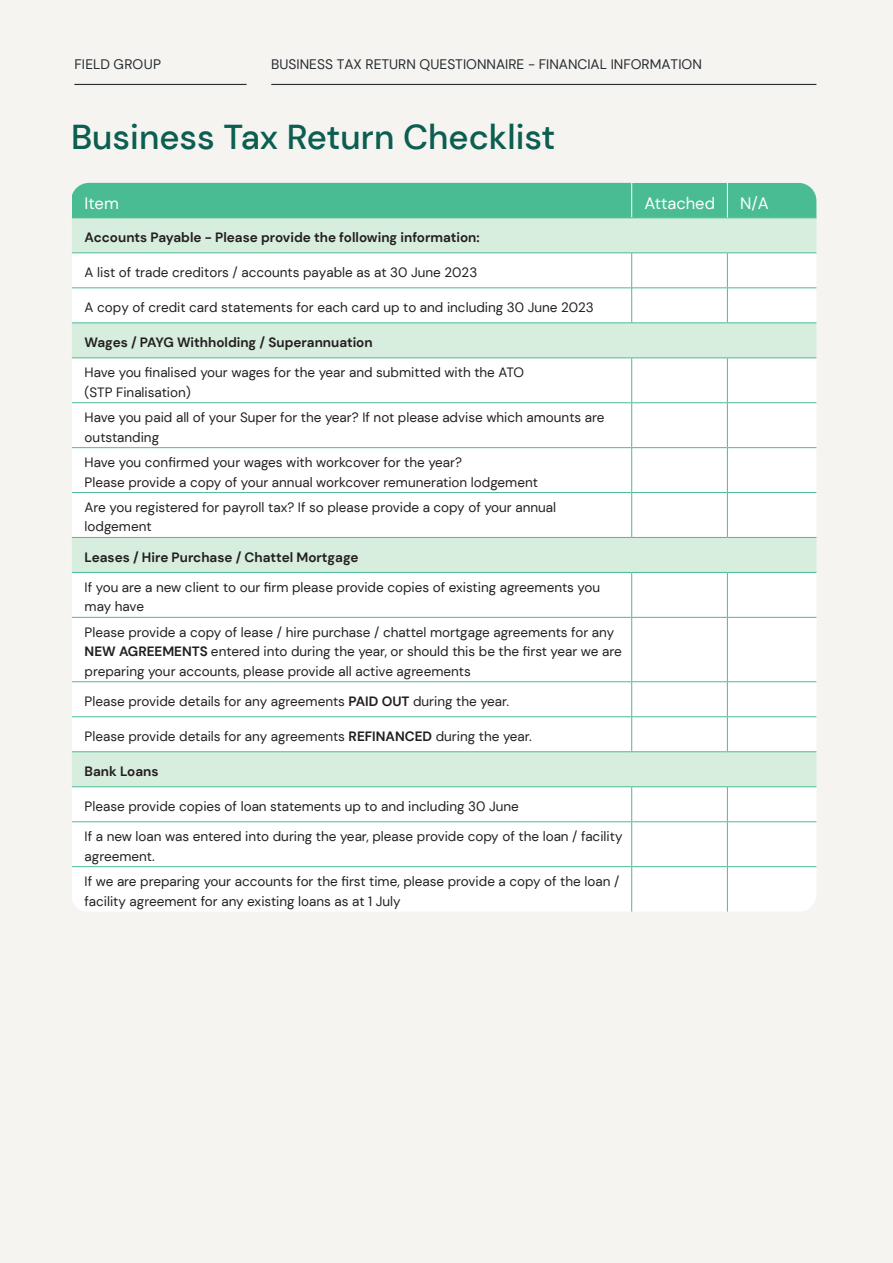
<style>
.page{position:relative;width:893px;height:1263px;background:#f5f4f1}
.page>*{position:absolute;margin:0;border:0;box-sizing:border-box;transform-origin:0 0}
.t1{font:500 34.5px "DM Sans";color:#0c5e51}
.t2{font:16.5px "DM Sans";color:#fff}
.t3{font:13.8px "DM Sans";color:#282d30}
.t4{font:13.5px/19.5px "DM Sans";color:#231f20}
.t5{font:700 13.5px "DM Sans";color:#231f20}
.s1{font-weight:700}
</style>
<div class="page">
<hr style="left:74px;top:84px;width:173px;height:1px;background:#282d30">
<hr style="left:271px;top:84px;width:545px;height:1px;background:#282d30">
<div style="left:72px;top:183px;width:560px;height:35px;background:#49bc93"></div>
<div style="left:632px;top:183px;width:184px;height:34px;background:#49bc93"></div>
<div style="left:72px;top:218px;width:744px;height:34px;background:#d7eddd"></div>
<svg style="left:72px;top:253px;width:744px;height:658px;fill:#fff"></svg>
<hr style="left:631px;top:183px;width:1px;height:34px;background:#fff">
<hr style="left:632px;top:252px;width:95px;height:1px;background:#49bc93">
<hr style="left:727px;top:252px;width:89px;height:1px;background:#49bc93">
<hr style="left:632px;top:287px;width:95px;height:1px;background:#49bc93">
<hr style="left:727px;top:287px;width:89px;height:1px;background:#49bc93">
<hr style="left:632px;top:357px;width:95px;height:1px;background:#49bc93">
<hr style="left:727px;top:357px;width:89px;height:1px;background:#49bc93">
<hr style="left:632px;top:402px;width:95px;height:1px;background:#49bc93">
<hr style="left:727px;top:402px;width:89px;height:1px;background:#49bc93">
<hr style="left:632px;top:447px;width:95px;height:1px;background:#49bc93">
<hr style="left:727px;top:447px;width:89px;height:1px;background:#49bc93">
<hr style="left:632px;top:492px;width:95px;height:1px;background:#49bc93">
<hr style="left:727px;top:492px;width:89px;height:1px;background:#49bc93">
<hr style="left:632px;top:537px;width:95px;height:1px;background:#49bc93">
<hr style="left:727px;top:537px;width:89px;height:1px;background:#49bc93">
<hr style="left:632px;top:572px;width:95px;height:1px;background:#49bc93">
<hr style="left:727px;top:572px;width:89px;height:1px;background:#49bc93">
<hr style="left:632px;top:617px;width:95px;height:1px;background:#49bc93">
<hr style="left:727px;top:617px;width:89px;height:1px;background:#49bc93">
<hr style="left:632px;top:681px;width:95px;height:1px;background:#49bc93">
<hr style="left:727px;top:681px;width:89px;height:1px;background:#49bc93">
<hr style="left:632px;top:716px;width:95px;height:1px;background:#49bc93">
<hr style="left:727px;top:716px;width:89px;height:1px;background:#49bc93">
<hr style="left:632px;top:751px;width:95px;height:1px;background:#49bc93">
<hr style="left:727px;top:751px;width:89px;height:1px;background:#49bc93">
<hr style="left:632px;top:786px;width:95px;height:1px;background:#49bc93">
<hr style="left:727px;top:786px;width:89px;height:1px;background:#49bc93">
<hr style="left:632px;top:821px;width:95px;height:1px;background:#49bc93">
<hr style="left:727px;top:821px;width:89px;height:1px;background:#49bc93">
<hr style="left:632px;top:866px;width:95px;height:1px;background:#49bc93">
<hr style="left:727px;top:866px;width:89px;height:1px;background:#49bc93">
<hr style="left:727px;top:253px;width:1px;height:34px;background:#49bc93">
<hr style="left:727px;top:288px;width:1px;height:34px;background:#49bc93">
<hr style="left:727px;top:358px;width:1px;height:44px;background:#49bc93">
<hr style="left:727px;top:403px;width:1px;height:44px;background:#49bc93">
<hr style="left:727px;top:448px;width:1px;height:44px;background:#49bc93">
<hr style="left:727px;top:493px;width:1px;height:44px;background:#49bc93">
<hr style="left:727px;top:573px;width:1px;height:44px;background:#49bc93">
<hr style="left:727px;top:618px;width:1px;height:63px;background:#49bc93">
<hr style="left:727px;top:682px;width:1px;height:34px;background:#49bc93">
<hr style="left:727px;top:717px;width:1px;height:34px;background:#49bc93">
<hr style="left:727px;top:787px;width:1px;height:34px;background:#49bc93">
<hr style="left:727px;top:822px;width:1px;height:44px;background:#49bc93">
<hr style="left:727px;top:867px;width:1px;height:44px;background:#49bc93">
<hr style="left:72px;top:252px;width:560px;height:1px;background:#49bc93">
<hr style="left:72px;top:287px;width:559px;height:1px;background:#49bc93">
<hr style="left:72px;top:357px;width:560px;height:1px;background:#49bc93">
<hr style="left:72px;top:402px;width:559px;height:1px;background:#49bc93">
<hr style="left:72px;top:447px;width:559px;height:1px;background:#49bc93">
<hr style="left:72px;top:492px;width:559px;height:1px;background:#49bc93">
<hr style="left:72px;top:537px;width:560px;height:1px;background:#49bc93">
<hr style="left:72px;top:572px;width:560px;height:1px;background:#49bc93">
<hr style="left:72px;top:617px;width:559px;height:1px;background:#49bc93">
<hr style="left:72px;top:681px;width:559px;height:1px;background:#49bc93">
<hr style="left:72px;top:716px;width:559px;height:1px;background:#49bc93">
<hr style="left:72px;top:751px;width:560px;height:1px;background:#49bc93">
<hr style="left:72px;top:786px;width:560px;height:1px;background:#49bc93">
<hr style="left:72px;top:821px;width:559px;height:1px;background:#49bc93">
<hr style="left:72px;top:866px;width:559px;height:1px;background:#49bc93">
<hr style="left:632px;top:217px;width:95px;height:1px;background:#49bc93">
<hr style="left:727px;top:217px;width:89px;height:1px;background:#49bc93">
<hr style="left:72px;top:322px;width:560px;height:1px;background:#49bc93">
<hr style="left:632px;top:322px;width:95px;height:1px;background:#49bc93">
<hr style="left:727px;top:322px;width:89px;height:1px;background:#49bc93">
<hr style="left:727px;top:183px;width:1px;height:34px;background:#fff">
<hr style="left:631px;top:253px;width:1px;height:35px;background:#49bc93">
<hr style="left:631px;top:288px;width:1px;height:34px;background:#49bc93">
<hr style="left:631px;top:358px;width:1px;height:45px;background:#49bc93">
<hr style="left:631px;top:403px;width:1px;height:45px;background:#49bc93">
<hr style="left:631px;top:448px;width:1px;height:44px;background:#49bc93">
<hr style="left:631px;top:492px;width:1px;height:45px;background:#49bc93">
<hr style="left:631px;top:573px;width:1px;height:44px;background:#49bc93">
<hr style="left:631px;top:617px;width:1px;height:65px;background:#49bc93">
<hr style="left:631px;top:682px;width:1px;height:35px;background:#49bc93">
<hr style="left:631px;top:717px;width:1px;height:34px;background:#49bc93">
<hr style="left:631px;top:787px;width:1px;height:35px;background:#49bc93">
<hr style="left:631px;top:822px;width:1px;height:45px;background:#49bc93">
<hr style="left:631px;top:867px;width:1px;height:44px;background:#49bc93">
<p class="t3" style="left:74px;top:56px;width:88px">FIELD GROUP</p>
<p class="t3" style="left:271px;top:56px;width:432px">BUSINESS TAX RETURN QUESTIONNAIRE - FINANCIAL INFORMATION</p>
<p class="t1" style="left:71px;top:116px;width:486px">Business Tax Return Checklist</p>
<p class="t2" style="left:85px;top:193px;width:36px">Item</p>
<p class="t2" style="left:644px;top:193px;width:72px">Attached</p>
<p class="t2" style="left:740px;top:193px;width:30px">N/A</p>
<p class="t5" style="left:85px;top:229px;width:397px">Accounts Payable - Please provide the following information:</p>
<p class="t4" style="left:85px;top:262px;width:394px">A list of trade creditors / accounts payable as at 30 June 2023</p>
<p class="t4" style="left:85px;top:298px;width:511px">A copy of credit card statements for each card up to and including 30 June 2023</p>
<p class="t5" style="left:85px;top:334px;width:290px">Wages / PAYG Withholding / Superannuation</p>
<p class="t4" style="left:85px;top:363px;width:441px">Have you finalised your wages for the year and submitted with the ATO (STP Finalisation)</p>
<p class="t4" style="left:85px;top:408px;width:521px">Have you paid all of your Super for the year? If not please advise which amounts are outstanding</p>
<p class="t4" style="left:85px;top:452px;width:455px">Have you confirmed your wages with workcover for the year?<br>Please provide a copy of your annual workcover remuneration lodgement</p>
<p class="t4" style="left:85px;top:497px;width:473px">Are you registered for payroll tax? If so please provide a copy of your annual lodgement</p>
<p class="t5" style="left:85px;top:548px;width:275px">Leases / Hire Purchase / Chattel Mortgage</p>
<p class="t4" style="left:85px;top:577px;width:517px">If you are a new client to our firm please provide copies of existing agreements you may have</p>
<p class="t4" style="left:85px;top:622px;width:539px">Please provide a copy of lease / hire purchase / chattel mortgage agreements for any<br><span class="s1">NEW AGREEMENTS</span> entered into during the year, or should this be the first year we are preparing your accounts, please provide all active agreements</p>
<p class="t4" style="left:85px;top:691px;width:426px">Please provide details for any agreements <span class="s1">PAID OUT</span> during the year.</p>
<p class="t4" style="left:85px;top:726px;width:449px">Please provide details for any agreements <span class="s1">REFINANCED</span> during the year.</p>
<p class="t5" style="left:85px;top:763px;width:75px">Bank Loans</p>
<p class="t4" style="left:85px;top:796px;width:436px">Please provide copies of loan statements up to and including 30 June</p>
<p class="t4" style="left:85px;top:827px;width:539px">If a new loan was entered into during the year, please provide copy of the loan / facility agreement.</p>
<p class="t4" style="left:85px;top:871px;width:536px">If we are preparing your accounts for the first time, please provide a copy of the loan / facility agreement for any existing loans as at 1 July</p>
</div>
